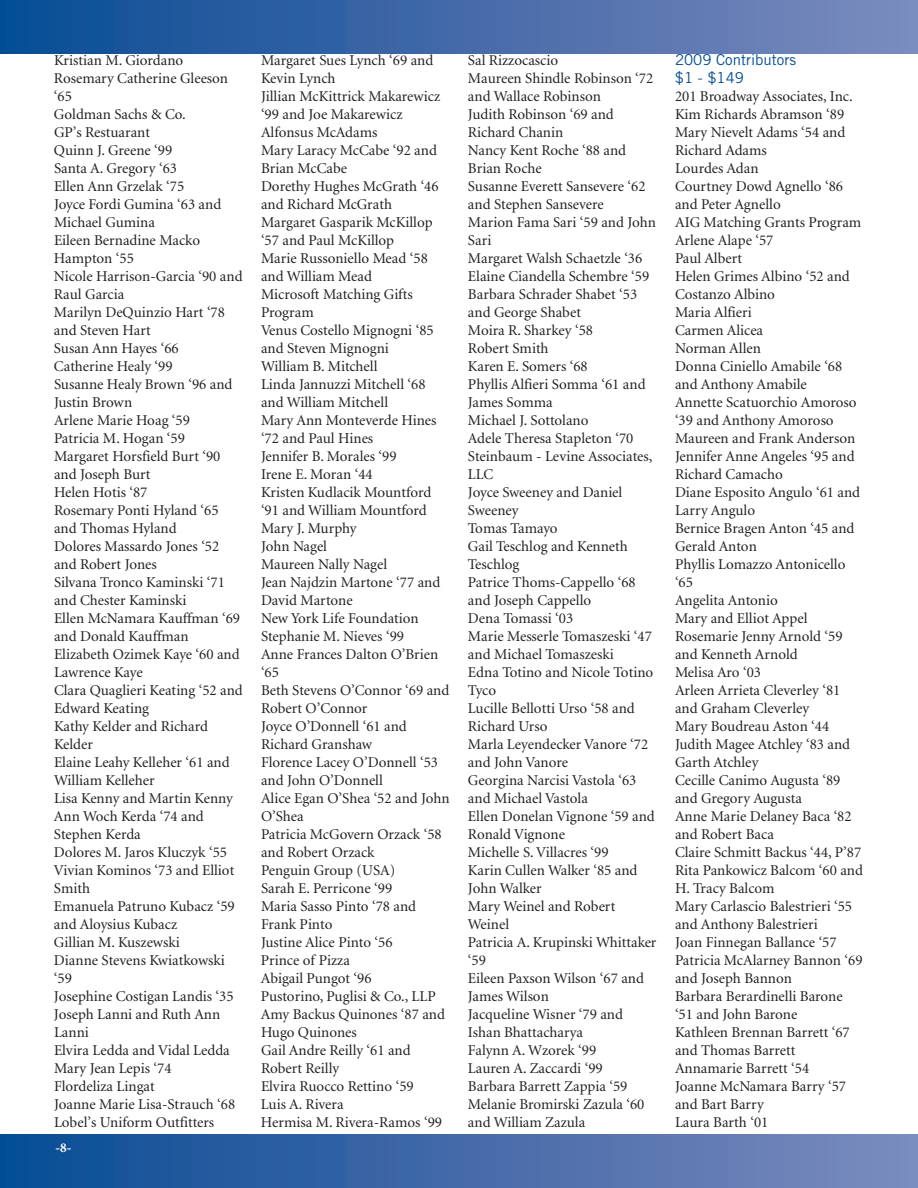
<style>
.page{position:relative;width:918px;height:1188px;background:#fff}
.page>*{position:absolute;margin:0;border:0;box-sizing:border-box;transform-origin:0 0}
.t1{font:15px/18px "Minion";color:#231f20}
.t2{font:15px/18px "Trade Gothic";color:#014d95}
.t3{font:700 13.5px "Minion";color:#fff}
</style>
<div class="page">
<div style="left:0;top:1134px;width:918px;height:54px;background:linear-gradient(to right,#074b94,#7e8bbe)"></div>
<div style="left:0;top:0;width:918px;height:54px;background:linear-gradient(to right,#074b94,#7e8bbe)"></div>
<p class="t1" style="left:54px;top:52px;width:190px">Kristian M. Giordano<br>Rosemary Catherine Gleeson ‘65<br>Goldman Sachs &amp; Co.<br>GP’s Restuarant<br>Quinn J. Greene ‘99<br>Santa A. Gregory ‘63<br>Ellen Ann Grzelak ‘75<br>Joyce Fordi Gumina ‘63 and<br>Michael Gumina<br>Eileen Bernadine Macko<br>Hampton ‘55<br>Nicole Harrison-Garcia ‘90 and<br>Raul Garcia<br>Marilyn DeQuinzio Hart ‘78 and Steven Hart<br>Susan Ann Hayes ‘66<br>Catherine Healy ‘99<br>Susanne Healy Brown ‘96 and<br>Justin Brown<br>Arlene Marie Hoag ‘59<br>Patricia M. Hogan ‘59<br>Margaret Horsfield Burt ‘90 and Joseph Burt<br>Helen Hotis ‘87<br>Rosemary Ponti Hyland ‘65 and Thomas Hyland<br>Dolores Massardo Jones ‘52 and Robert Jones<br>Silvana Tronco Kaminski ‘71 and Chester Kaminski<br>Ellen McNamara Kauffman ‘69 and Donald Kauffman<br>Elizabeth Ozimek Kaye ‘60 and<br>Lawrence Kaye<br>Clara Quaglieri Keating ‘52 and<br>Edward Keating<br>Kathy Kelder and Richard<br>Kelder<br>Elaine Leahy Kelleher ‘61 and<br>William Kelleher<br>Lisa Kenny and Martin Kenny<br>Ann Woch Kerda ‘74 and<br>Stephen Kerda<br>Dolores M. Jaros Kluczyk ‘55<br>Vivian Kominos ‘73 and Elliot<br>Smith<br>Emanuela Patruno Kubacz ‘59 and Aloysius Kubacz<br>Gillian M. Kuszewski<br>Dianne Stevens Kwiatkowski ‘59<br>Josephine Costigan Landis ‘35<br>Joseph Lanni and Ruth Ann<br>Lanni<br>Elvira Ledda and Vidal Ledda<br>Mary Jean Lepis ‘74<br>Flordeliza Lingat<br>Joanne Marie Lisa-Strauch ‘68<br>Lobel’s Uniform Outfitters</p>
<p class="t1" style="left:261px;top:52px;width:190px">Margaret Sues Lynch ‘69 and<br>Kevin Lynch<br>Jillian McKittrick Makarewicz ‘99 and Joe Makarewicz<br>Alfonsus McAdams<br>Mary Laracy McCabe ‘92 and<br>Brian McCabe<br>Dorethy Hughes McGrath ‘46 and Richard McGrath<br>Margaret Gasparik McKillop ‘57 and Paul McKillop<br>Marie Russoniello Mead ‘58 and William Mead<br>Microsoft Matching Gifts<br>Program<br>Venus Costello Mignogni ‘85 and Steven Mignogni<br>William B. Mitchell<br>Linda Jannuzzi Mitchell ‘68 and William Mitchell<br>Mary Ann Monteverde Hines ‘72 and Paul Hines<br>Jennifer B. Morales ‘99<br>Irene E. Moran ‘44<br>Kristen Kudlacik Mountford ‘91 and William Mountford<br>Mary J. Murphy<br>John Nagel<br>Maureen Nally Nagel<br>Jean Najdzin Martone ‘77 and<br>David Martone<br>New York Life Foundation<br>Stephanie M. Nieves ‘99<br>Anne Frances Dalton O’Brien ‘65<br>Beth Stevens O’Connor ‘69 and<br>Robert O’Connor<br>Joyce O’Donnell ‘61 and<br>Richard Granshaw<br>Florence Lacey O’Donnell ‘53 and John O’Donnell<br>Alice Egan O’Shea ‘52 and John<br>O’Shea<br>Patricia McGovern Orzack ‘58 and Robert Orzack<br>Penguin Group (USA)<br>Sarah E. Perricone ‘99<br>Maria Sasso Pinto ‘78 and<br>Frank Pinto<br>Justine Alice Pinto ‘56<br>Prince of Pizza<br>Abigail Pungot ‘96<br>Pustorino, Puglisi &amp; Co., LLP<br>Amy Backus Quinones ‘87 and<br>Hugo Quinones<br>Gail Andre Reilly ‘61 and<br>Robert Reilly<br>Elvira Ruocco Rettino ‘59<br>Luis A. Rivera<br>Hermisa M. Rivera-Ramos ‘99</p>
<p class="t1" style="left:468px;top:52px;width:190px">Sal Rizzocascio<br>Maureen Shindle Robinson ‘72 and Wallace Robinson<br>Judith Robinson ‘69 and<br>Richard Chanin<br>Nancy Kent Roche ‘88 and<br>Brian Roche<br>Susanne Everett Sansevere ‘62 and Stephen Sansevere<br>Marion Fama Sari ‘59 and John<br>Sari<br>Margaret Walsh Schaetzle ‘36<br>Elaine Ciandella Schembre ‘59<br>Barbara Schrader Shabet ‘53 and George Shabet<br>Moira R. Sharkey ‘58<br>Robert Smith<br>Karen E. Somers ‘68<br>Phyllis Alfieri Somma ‘61 and<br>James Somma<br>Michael J. Sottolano<br>Adele Theresa Stapleton ‘70<br>Steinbaum - Levine Associates,<br>LLC<br>Joyce Sweeney and Daniel<br>Sweeney<br>Tomas Tamayo<br>Gail Teschlog and Kenneth<br>Teschlog<br>Patrice Thoms-Cappello ‘68 and Joseph Cappello<br>Dena Tomassi ‘03<br>Marie Messerle Tomaszeski ‘47 and Michael Tomaszeski<br>Edna Totino and Nicole Totino<br>Tyco<br>Lucille Bellotti Urso ‘58 and<br>Richard Urso<br>Marla Leyendecker Vanore ‘72 and John Vanore<br>Georgina Narcisi Vastola ‘63 and Michael Vastola<br>Ellen Donelan Vignone ‘59 and<br>Ronald Vignone<br>Michelle S. Villacres ‘99<br>Karin Cullen Walker ‘85 and<br>John Walker<br>Mary Weinel and Robert<br>Weinel<br>Patricia A. Krupinski Whittaker ‘59<br>Eileen Paxson Wilson ‘67 and<br>James Wilson<br>Jacqueline Wisner ‘79 and<br>Ishan Bhattacharya<br>Falynn A. Wzorek ‘99<br>Lauren A. Zaccardi ‘99<br>Barbara Barrett Zappia ‘59<br>Melanie Bromirski Zazula ‘60 and William Zazula</p>
<p class="t2" style="left:675px;top:52px;width:123px">2009 Contributors $1 - $149</p>
<p class="t1" style="left:675px;top:88px;width:190px">201 Broadway Associates, Inc.<br>Kim Richards Abramson ‘89<br>Mary Nievelt Adams ‘54 and<br>Richard Adams<br>Lourdes Adan<br>Courtney Dowd Agnello ‘86 and Peter Agnello<br>AIG Matching Grants Program<br>Arlene Alape ‘57<br>Paul Albert<br>Helen Grimes Albino ‘52 and<br>Costanzo Albino<br>Maria Alfieri<br>Carmen Alicea<br>Norman Allen<br>Donna Ciniello Amabile ‘68 and Anthony Amabile<br>Annette Scatuorchio Amoroso ‘39 and Anthony Amoroso<br>Maureen and Frank Anderson<br>Jennifer Anne Angeles ‘95 and<br>Richard Camacho<br>Diane Esposito Angulo ‘61 and<br>Larry Angulo<br>Bernice Bragen Anton ‘45 and<br>Gerald Anton<br>Phyllis Lomazzo Antonicello ‘65<br>Angelita Antonio<br>Mary and Elliot Appel<br>Rosemarie Jenny Arnold ‘59 and Kenneth Arnold<br>Melisa Aro ‘03<br>Arleen Arrieta Cleverley ‘81 and Graham Cleverley<br>Mary Boudreau Aston ‘44<br>Judith Magee Atchley ‘83 and<br>Garth Atchley<br>Cecille Canimo Augusta ‘89 and Gregory Augusta<br>Anne Marie Delaney Baca ‘82 and Robert Baca<br>Claire Schmitt Backus ‘44, P’87<br>Rita Pankowicz Balcom ‘60 and<br>H. Tracy Balcom<br>Mary Carlascio Balestrieri ‘55 and Anthony Balestrieri<br>Joan Finnegan Ballance ‘57<br>Patricia McAlarney Bannon ‘69 and Joseph Bannon<br>Barbara Berardinelli Barone ‘51 and John Barone<br>Kathleen Brennan Barrett ‘67 and Thomas Barrett<br>Annamarie Barrett ‘54<br>Joanne McNamara Barry ‘57 and Bart Barry<br>Laura Barth ‘01</p>
<p class="t3" style="left:56px;top:1143px;width:17px">-8-</p>
</div>
